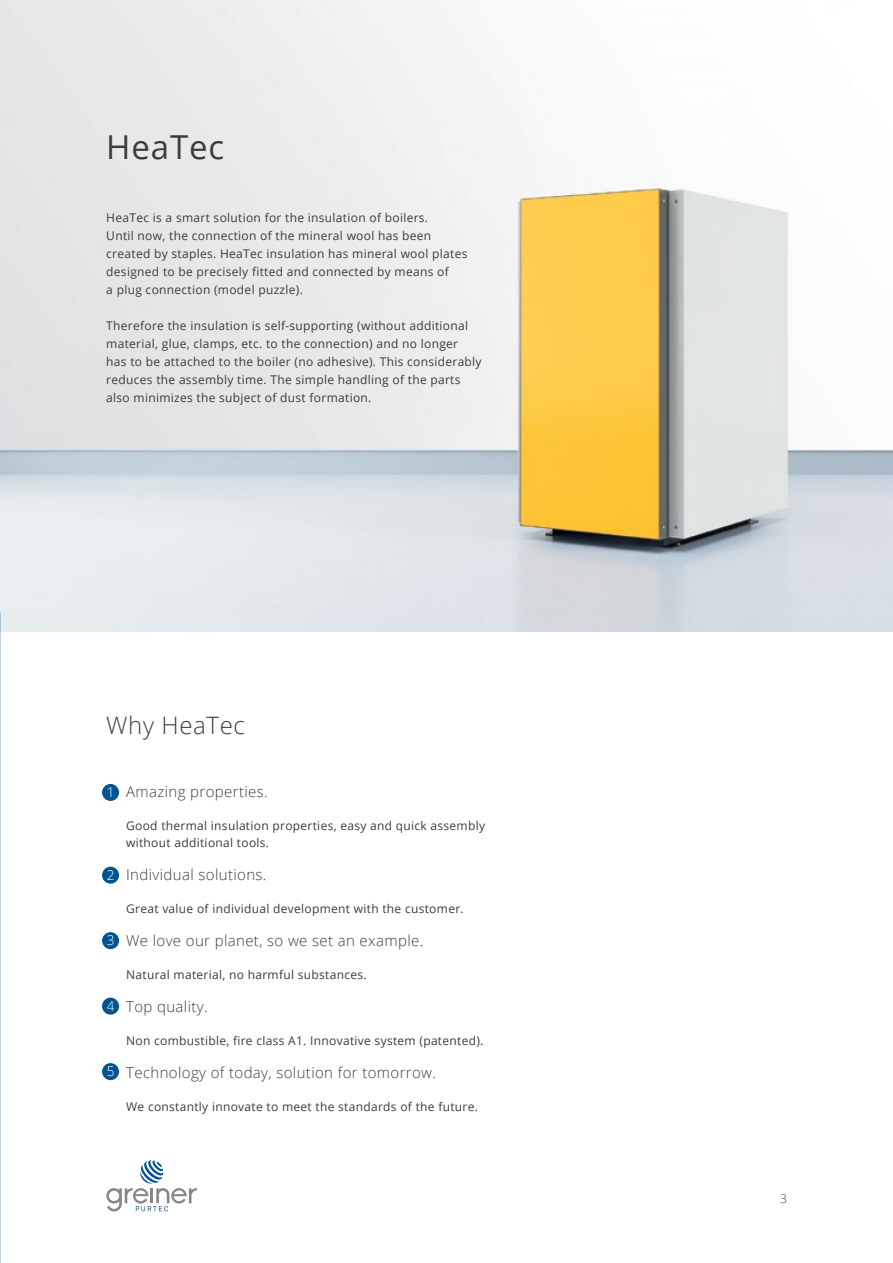
<style>
.page{position:relative;width:893px;height:1263px;background:#fff}
.page>*{position:absolute;margin:0;border:0;box-sizing:border-box;transform-origin:0 0}
.t1{font:33px "Open Sans";letter-spacing:.025em;color:#3c3c3b}
.t2{font:300 24px "Open Sans";letter-spacing:.025em;color:#3c3c3b}
.t3{font:300 15px "Open Sans";letter-spacing:.025em;color:#3c3c3b}
.t4{font:300 13.5px "Open Sans";color:#fff}
.t5{font:12px/18px "Open Sans";letter-spacing:.025em;color:#3c3c3b}
.t6{font:300 12px "Open Sans";color:#3c3c3b}
</style>
<div class="page">
<img style="left:0;top:0;width:893px;height:631px">
<svg style="left:106px;top:1160px;width:91px;height:51px"></svg>
<div style="left:102px;top:784px;width:17px;height:17px;background:#005491;border-radius:50%"></div>
<div style="left:102px;top:867px;width:17px;height:17px;background:#005491;border-radius:50%"></div>
<div style="left:102px;top:932px;width:17px;height:17px;background:#005491;border-radius:50%"></div>
<div style="left:102px;top:998px;width:17px;height:17px;background:#005491;border-radius:50%"></div>
<div style="left:102px;top:1063px;width:17px;height:17px;background:#005491;border-radius:50%"></div>
<h1 class="t1" style="left:106px;top:125px;width:119px">HeaTec</h1>
<p class="t5" style="left:106px;top:208px;width:363px">HeaTec is a smart solution for the insulation of boilers.<br>Until now, the connection of the mineral wool has been created by staples. HeaTec insulation has mineral wool plates designed to be precisely fitted and connected by means of<br>a plug connection (model puzzle).</p>
<p class="t5" style="left:106px;top:316px;width:377px">Therefore the insulation is self-supporting (without additional material, glue, clamps, etc. to the connection) and no longer<br>has to be attached to the boiler (no adhesive). This considerably reduces the assembly time. The simple handling of the parts also minimizes the subject of dust formation.</p>
<h2 class="t2" style="left:106px;top:708px;width:140px">Why HeaTec</h2>
<p class="t4" style="left:107px;top:783px;width:9px">1</p>
<p class="t4" style="left:107px;top:866px;width:9px">2</p>
<p class="t4" style="left:107px;top:931px;width:9px">3</p>
<p class="t4" style="left:107px;top:997px;width:9px">4</p>
<p class="t4" style="left:107px;top:1062px;width:9px">5</p>
<p class="t3" style="left:126px;top:782px;width:143px">Amazing properties.</p>
<p class="t5" style="left:126px;top:817px;width:360px;line-height:16.5px">Good thermal insulation properties, easy and quick assembly without additional tools.</p>
<p class="t3" style="left:126px;top:864px;width:142px">Individual solutions.</p>
<p class="t5" style="left:126px;top:899px;width:339px">Great value of individual development with the customer.</p>
<p class="t3" style="left:126px;top:930px;width:299px">We love our planet, so we set an example.</p>
<p class="t5" style="left:126px;top:965px;width:242px">Natural material, no harmful substances.</p>
<p class="t3" style="left:126px;top:996px;width:83px">Top quality.</p>
<p class="t5" style="left:126px;top:1031px;width:359px">Non combustible, fire class A1. Innovative system (patented).</p>
<p class="t3" style="left:126px;top:1062px;width:311px">Technology of today, solution for tomorrow.</p>
<p class="t5" style="left:126px;top:1097px;width:353px">We constantly innovate to meet the standards of the future.</p>
<p class="t6" style="left:780px;top:1190px;width:8px">3</p>
</div>
